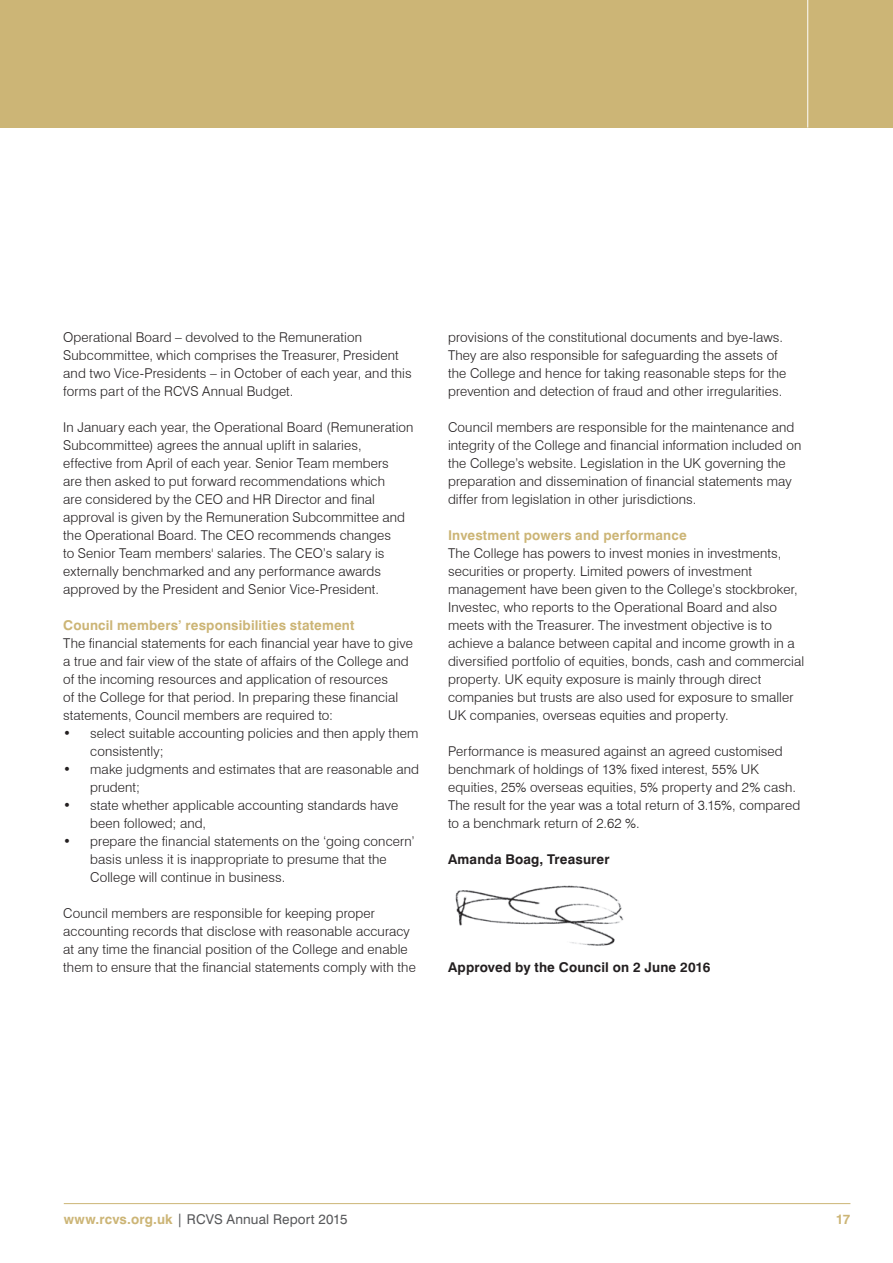
<style>
.page{position:relative;width:893px;height:1263px;background:#fff}
.page>*{position:absolute;margin:0;border:0;box-sizing:border-box;transform-origin:0 0}
.t1{font:300 13.5px/18px "Swiss 721 BT";letter-spacing:.01em;color:#231f20}
.t2{font:700 13.5px "Swiss 721 BT";letter-spacing:.01em;color:#ccb576}
.t3{font:700 13.5px "Swiss 721 BT";letter-spacing:.01em;color:#231f20}
.t4{font:13.5px "Swiss 721 BT";letter-spacing:.01em;color:#57585a}
.s1{font-weight:700;color:#ccb576}
</style>
<div class="page">
<div style="left:0;top:0;width:893px;height:128px;background:#ccb576"></div>
<hr style="left:64px;top:1203px;width:786px;height:1px;background:#ccb576">
<hr style="left:807px;top:0;width:1px;height:128px;background:#fff">
<img style="left:455px;top:885px;width:169px;height:61px">
<p class="t1" style="left:63px;top:328px;width:350px">Operational Board – devolved to the Remuneration Subcommittee, which comprises the Treasurer, President and two Vice-Presidents – in October of each year, and this forms part of the RCVS Annual Budget.</p>
<p class="t1" style="left:63px;top:418px;width:352px">In January each year, the Operational Board (Remuneration Subcommittee) agrees the annual uplift in salaries, effective from April of each year. Senior Team members<br>are then asked to put forward recommendations which<br>are considered by the CEO and HR Director and final approval is given by the Remuneration Subcommittee and the Operational Board. The CEO recommends changes<br>to Senior Team members' salaries. The CEO’s salary is externally benchmarked and any performance awards approved by the President and Senior Vice-President.</p>
<p class="t2" style="left:63px;top:617px;width:293px">Council members’ responsibilities statement</p>
<p class="t1" style="left:63px;top:634px;width:351px">The financial statements for each financial year have to give a true and fair view of the state of affairs of the College and of the incoming resources and application of resources<br>of the College for that period. In preparing these financial statements, Council members are required to:</p>
<p class="t1" style="left:90px;top:724px;width:330px;text-indent:-27px">• select suitable accounting policies and then apply them consistently;</p>
<p class="t1" style="left:90px;top:760px;width:330px;text-indent:-27px">• make judgments and estimates that are reasonable and prudent;</p>
<p class="t1" style="left:90px;top:796px;width:309px;text-indent:-27px">• state whether applicable accounting standards have been followed; and,</p>
<p class="t1" style="left:90px;top:832px;width:326px;text-indent:-27px">• prepare the financial statements on the ‘going concern’ basis unless it is inappropriate to presume that the<br>College will continue in business.</p>
<p class="t1" style="left:63px;top:904px;width:354px">Council members are responsible for keeping proper accounting records that disclose with reasonable accuracy at any time the financial position of the College and enable them to ensure that the financial statements comply with the</p>
<p class="t1" style="left:448px;top:328px;width:340px">provisions of the constitutional documents and bye-laws.<br>They are also responsible for safeguarding the assets of the College and hence for taking reasonable steps for the prevention and detection of fraud and other irregularities.</p>
<p class="t1" style="left:448px;top:418px;width:355px">Council members are responsible for the maintenance and integrity of the College and financial information included on the College’s website. Legislation in the UK governing the preparation and dissemination of financial statements may differ from legislation in other jurisdictions.</p>
<p class="t2" style="left:448px;top:527px;width:240px">Investment powers and performance</p>
<p class="t1" style="left:448px;top:544px;width:358px">The College has powers to invest monies in investments, securities or property. Limited powers of investment management have been given to the College’s stockbroker, Investec, who reports to the Operational Board and also meets with the Treasurer. The investment objective is to achieve a balance between capital and income growth in a diversified portfolio of equities, bonds, cash and commercial property. UK equity exposure is mainly through direct companies but trusts are also used for exposure to smaller UK companies, overseas equities and property.</p>
<p class="t1" style="left:448px;top:742px;width:354px">Performance is measured against an agreed customised benchmark of holdings of 13% fixed interest, 55% UK equities, 25% overseas equities, 5% property and 2% cash.<br>The result for the year was a total return of 3.15%, compared to a benchmark return of 2.62 %.</p>
<p class="t3" style="left:448px;top:851px;width:163px">Amanda Boag, Treasurer</p>
<p class="t3" style="left:448px;top:959px;width:264px">Approved by the Council on 2 June 2016</p>
<p class="t4" style="left:64px;top:1211px;width:285px"><span class="s1">www.rcvs.org.uk</span> | RCVS Annual Report 2015</p>
<p class="t2" style="left:836px;top:1211px;width:16px">17</p>
</div>
